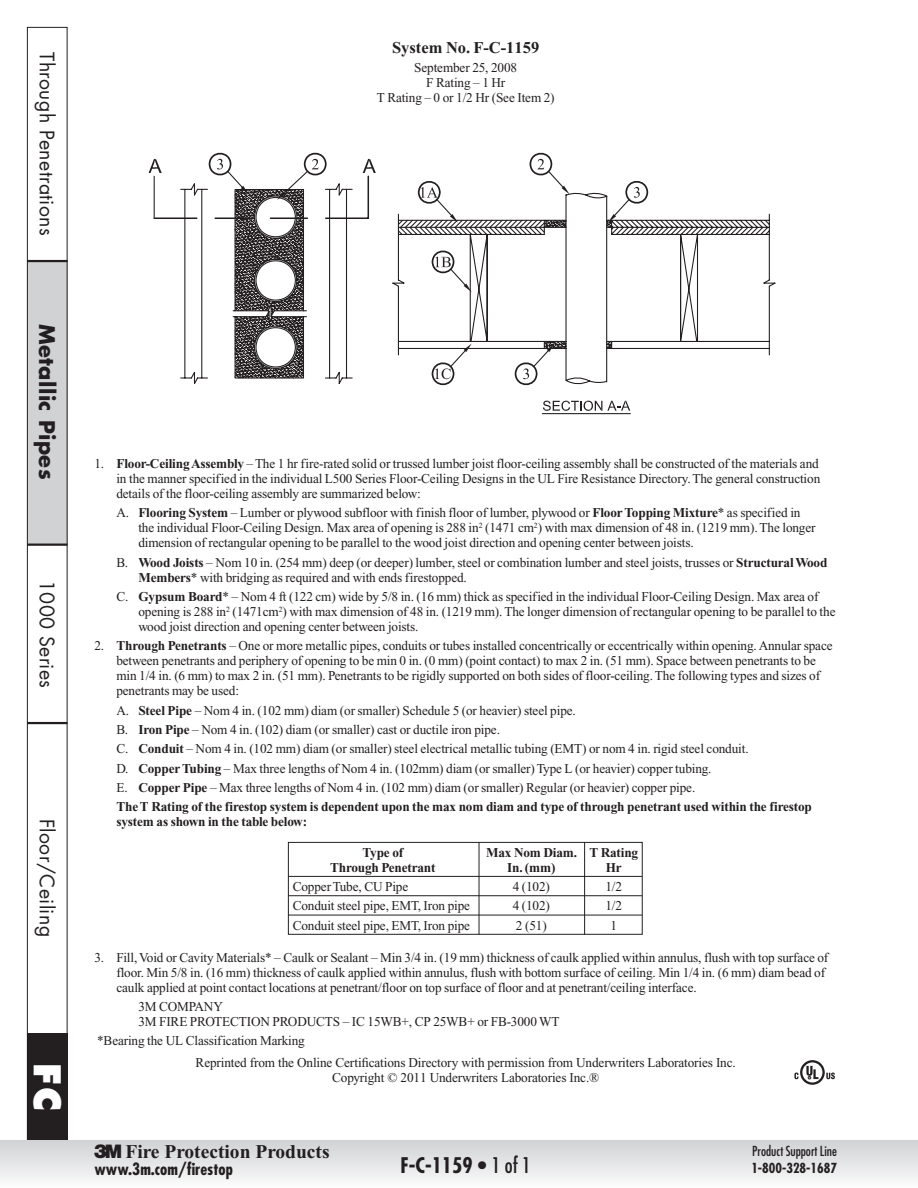
<style>
.page{position:relative;width:918px;height:1188px;background:#fff}
.page>*{position:absolute;margin:0;border:0;box-sizing:border-box;transform-origin:0 0}
.t1{font:800 36px "Futura";color:#fff}
.t2{font:700 21px "Futura";letter-spacing:.02em;color:#231f20}
.t3{font:700 condensed 21px "Futura";color:#231f20}
.t4{font:19.5px "Futura";letter-spacing:.02em;color:#231f20}
.t5{font:700 19.5px "Times New Roman";color:#231f20}
.t6{font:700 condensed 16.5px "Futura";color:#231f20}
._01_System_Name_Head{font:700 16.5px "Times New Roman";color:#231f20}
._05_Copy_UL__A_last{font:13.5px/15px "Times New Roman";letter-spacing:-.01em;color:#231f20}
._03_Copy_UL__1{font:13.5px/15px "Times New Roman";letter-spacing:-.01em;color:#231f20}
.Copyright_UL{font:13.5px/15px "Times New Roman";letter-spacing:-.01em;color:#231f20;text-align:center}
._06_See_or_hourly_Ra{font:700 13.5px/15px "Times New Roman";letter-spacing:-.01em;color:#231f20}
._08_Compny_line_last{font:13.5px/15px "Times New Roman";letter-spacing:-.01em;color:#231f20}
._02_Subhead_Descript{font:13.5px "Times New Roman";letter-spacing:-.01em;color:#231f20}
.t7{font:condensed 13.5px/16.5px "Futura";color:#231f20}
._03_Copy_UL__1-2{font:700 13.5px "Times New Roman";letter-spacing:-.01em;color:#231f20}
._09_Bearing_UL_Line{font:13.5px "Times New Roman";letter-spacing:-.01em;color:#231f20}
.t8{font:700 condensed 13.5px "Futura";color:#231f20}
.s1{font-weight:700}
.s2{font-family:"Logo 3 M Font";font-weight:400}
.s3{font-weight:400}
</style>
<div class="page">
<div style="left:27px;top:1033px;width:41px;height:108px;background:#231f20"></div>
<div style="left:27px;top:260px;width:41px;height:285px;background:#d1d2d4"></div>
<div style="left:27px;top:27px;width:41px;height:1115px;border:1px solid #231f20"></div>
<hr style="left:27px;top:260px;width:41px;height:2px;background:#231f20">
<hr style="left:27px;top:544px;width:41px;height:2px;background:#231f20">
<hr style="left:27px;top:722px;width:41px;height:2px;background:#231f20">
<div style="left:0;top:1141px;width:918px;height:47px;background:linear-gradient(to bottom,#d1d2d5,#fcfcfc)"></div>
<svg style="left:794px;top:1060px;width:41px;height:25px"></svg>
<hr style="left:542px;top:413px;width:88px;height:1px;background:#231f20">
<svg style="left:543px;top:401px;width:87px;height:10px"></svg>
<svg style="left:149px;top:159px;width:13px;height:14px"></svg>
<hr style="left:154px;top:176px;width:1px;height:42px;background:#231f20">
<hr style="left:368px;top:176px;width:1px;height:42px;background:#231f20">
<hr style="left:154px;top:217px;width:43px;height:2px;background:#231f20">
<svg style="left:180px;top:180px;width:596px;height:205px"></svg>
<svg style="left:363px;top:159px;width:13px;height:14px"></svg>
<svg style="left:277px;top:152px;width:51px;height:48px"></svg>
<svg style="left:608px;top:180px;width:41px;height:43px"></svg>
<svg style="left:208px;top:152px;width:41px;height:42px"></svg>
<svg style="left:417px;top:180px;width:41px;height:43px"></svg>
<svg style="left:431px;top:248px;width:41px;height:44px"></svg>
<svg style="left:431px;top:343px;width:41px;height:43px"></svg>
<svg style="left:514px;top:343px;width:41px;height:43px"></svg>
<svg style="left:529px;top:152px;width:41px;height:42px"></svg>
<div style="left:288px;top:842px;width:355px;height:93px;border:1px solid #231f20"></div>
<hr style="left:479px;top:842px;width:1px;height:93px;background:#231f20">
<hr style="left:584px;top:842px;width:1px;height:93px;background:#231f20">
<hr style="left:288px;top:876px;width:354px;height:1px;background:#231f20">
<hr style="left:288px;top:895px;width:354px;height:1px;background:#231f20">
<hr style="left:288px;top:915px;width:354px;height:1px;background:#231f20">
<p class="t4" style="left:60px;top:52px;width:185px;rotate:90deg">Through Penetrations</p>
<p class="_01_System_Name_Head" style="left:392px;top:39px;width:149px">System No. F-C-1159</p>
<p class="_02_Subhead_Descript" style="left:414px;top:60px;width:104px">September 25, 2008</p>
<p class="_02_Subhead_Descript" style="left:426px;top:75px;width:81px">F Rating – 1 Hr</p>
<p class="_02_Subhead_Descript" style="left:377px;top:90px;width:180px">T Rating – 0 or 1/2 Hr (See Item 2)</p>
<p class="t2" style="left:62px;top:324px;width:157px;rotate:90deg">Metallic Pipes</p>
<p class="t4" style="left:61px;top:580px;width:110px;rotate:90deg">1000 Series</p>
<p class="t4" style="left:60px;top:819px;width:120px;rotate:90deg">Floor/Ceiling</p>
<p class="t1" style="left:69px;top:1063px;width:49px;rotate:90deg">FC</p>
<p class="_03_Copy_UL__1" style="left:116px;top:456px;width:705px;text-align:justify;text-indent:-22px">1. <span class="s1">Floor-Ceiling Assembly</span> – The 1 hr fire-rated solid or trussed lumber joist floor-ceiling assembly shall be constructed of the materials and in the manner specified in the individual L500 Series Floor-Ceiling Designs in the UL Fire Resistance Directory. The general construction details of the floor-ceiling assembly are summarized below:</p>
<p class="_05_Copy_UL__A_last" style="left:138px;top:505px;width:679px;text-indent:-22px">A. <span class="s1">Flooring System</span> – Lumber or plywood subfloor with finish floor of lumber, plywood or <span class="s1">Floor Topping Mixture</span>* as specified in the individual Floor-Ceiling Design. Max area of opening is 288 in<sup>2</sup> (1471 cm<sup>2</sup>) with max dimension of 48 in. (1219 mm). The longer dimension of rectangular opening to be parallel to the wood joist direction and opening center between joists.</p>
<p class="_05_Copy_UL__A_last" style="left:138px;top:555px;width:691px;text-indent:-22px">B. <span class="s1">Wood Joists</span> – Nom 10 in. (254 mm) deep (or deeper) lumber, steel or combination lumber and steel joists, trusses or <span class="s1">Structural Wood<br>Members</span>* with bridging as required and with ends firestopped.</p>
<p class="_05_Copy_UL__A_last" style="left:138px;top:589px;width:699px;text-indent:-22px">C. <span class="s1">Gypsum Board</span>* – Nom 4 ft (122 cm) wide by 5/8 in. (16 mm) thick as specified in the individual Floor-Ceiling Design. Max area of opening is 288 in<sup>2</sup> (1471cm<sup>2</sup>) with max dimension of 48 in. (1219 mm). The longer dimension of rectangular opening to be parallel to the wood joist direction and opening center between joists.</p>
<p class="_03_Copy_UL__1" style="left:116px;top:638px;width:718px;text-indent:-22px">2. <span class="s1">Through Penetrants</span> – One or more metallic pipes, conduits or tubes installed concentrically or eccentrically within opening. Annular space between penetrants and periphery of opening to be min 0 in. (0 mm) (point contact) to max 2 in. (51 mm). Space between penetrants to be min 1/4 in. (6 mm) to max 2 in. (51 mm). Penetrants to be rigidly supported on both sides of floor-ceiling. The following types and sizes of penetrants may be used:</p>
<p class="_05_Copy_UL__A_last" style="left:116px;top:703px;width:461px">A. <span class="s1">Steel Pipe</span> – Nom 4 in. (102 mm) diam (or smaller) Schedule 5 (or heavier) steel pipe.</p>
<p class="_05_Copy_UL__A_last" style="left:116px;top:722px;width:385px">B. <span class="s1">Iron Pipe</span> – Nom 4 in. (102) diam (or smaller) cast or ductile iron pipe.</p>
<p class="_05_Copy_UL__A_last" style="left:116px;top:741px;width:634px">C. <span class="s1">Conduit</span> – Nom 4 in. (102 mm) diam (or smaller) steel electrical metallic tubing (EMT) or nom 4 in. rigid steel conduit.</p>
<p class="_05_Copy_UL__A_last" style="left:116px;top:761px;width:597px">D. <span class="s1">Copper Tubing</span> – Max three lengths of Nom 4 in. (102mm) diam (or smaller) Type L (or heavier) copper tubing.</p>
<p class="_05_Copy_UL__A_last" style="left:116px;top:780px;width:580px">E. <span class="s1">Copper Pipe</span> – Max three lengths of Nom 4 in. (102 mm) diam (or smaller) Regular (or heavier) copper pipe.</p>
<p class="_06_See_or_hourly_Ra" style="left:116px;top:799px;width:697px">The T Rating of the firestop system is dependent upon the max nom diam and type of through penetrant used within the firestop system as shown in the table below:</p>
<p class="_03_Copy_UL__1-2" style="left:363px;top:845px;width:42px">Type of</p>
<p class="_03_Copy_UL__1-2" style="left:486px;top:845px;width:154px">Max Nom Diam. T Rating</p>
<p class="_03_Copy_UL__1-2" style="left:330px;top:860px;width:107px">Through Penetrant</p>
<p class="_03_Copy_UL__1-2" style="left:507px;top:860px;width:50px">In. (mm)</p>
<p class="_03_Copy_UL__1-2" style="left:606px;top:860px;width:18px">Hr</p>
<p class="_03_Copy_UL__1" style="left:293px;top:879px;width:117px">Copper Tube, CU Pipe</p>
<p class="_03_Copy_UL__1" style="left:513px;top:879px;width:39px">4 (102)</p>
<p class="_03_Copy_UL__1" style="left:605px;top:879px;width:18px">1/2</p>
<p class="_03_Copy_UL__1" style="left:293px;top:898px;width:179px">Conduit steel pipe, EMT, Iron pipe</p>
<p class="_03_Copy_UL__1" style="left:513px;top:898px;width:39px">4 (102)</p>
<p class="_03_Copy_UL__1" style="left:605px;top:898px;width:18px">1/2</p>
<p class="_03_Copy_UL__1" style="left:293px;top:918px;width:179px">Conduit steel pipe, EMT, Iron pipe</p>
<p class="_03_Copy_UL__1" style="left:516px;top:918px;width:32px">2 (51)</p>
<p class="_03_Copy_UL__1" style="left:611px;top:918px;width:8px">1</p>
<p class="_03_Copy_UL__1" style="left:116px;top:950px;width:713px;text-indent:-22px">3. Fill, Void or Cavity Materials* – Caulk or Sealant – Min 3/4 in. (19 mm) thickness of caulk applied within annulus, flush with top surface of floor. Min 5/8 in. (16 mm) thickness of caulk applied within annulus, flush with bottom surface of ceiling. Min 1/4 in. (6 mm) diam bead of caulk applied at point contact locations at penetrant/floor on top surface of floor and at penetrant/ceiling interface.</p>
<p class="_08_Compny_line_last" style="left:138px;top:999px;width:423px">3M COMPANY<br>3M FIRE PROTECTION PRODUCTS – IC 15WB+, CP 25WB+ or FB-3000 WT</p>
<p class="_09_Bearing_UL_Line" style="left:97px;top:1033px;width:209px">*Bearing the UL Classification Marking</p>
<p class="Copyright_UL" style="left:196px;top:1055px;width:542px">Reprinted from the Online Certifications Directory with permission from Underwriters Laboratories Inc.<br>Copyright © 2011 Underwriters Laboratories Inc.®</p>
<p class="t5" style="left:94px;top:1141px;width:237px"><span class="s2">3</span>Fire Protection Products</p>
<p class="t6" style="left:94px;top:1158px;width:140px">www.3m.com/firestop</p>
<p class="t7" style="left:738px;top:1143px;width:87px">Product Support Line<br><span class="s1">1-800-328-1687</span></p>
<p class="t7" style="left:752px;top:1143px;width:86px">Product Support Line</p>
<p class="t3" style="left:401px;top:1152px;width:132px">F-C-1159 • <span class="s3">1 of 1</span></p>
<p class="t8" style="left:751px;top:1159px;width:87px">1-800-328-1687</p>
</div>
